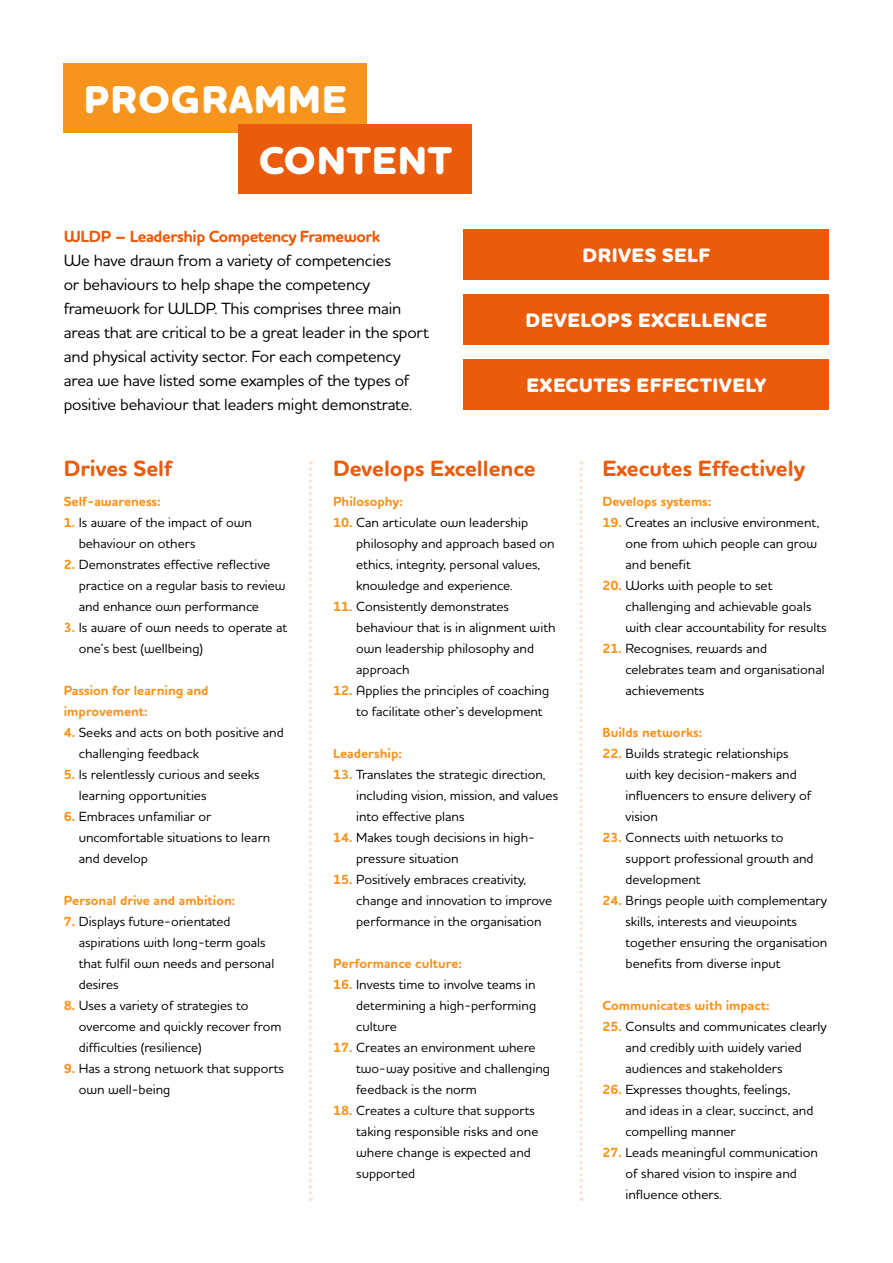
<style>
.page{position:relative;width:893px;height:1263px;background:#fff}
.page>*{position:absolute;margin:0;border:0;box-sizing:border-box;transform-origin:0 0}
.t1{font:800 39.45px/60.2px "Houschka Rounded";letter-spacing:.02em;color:#fff}
.t2{font:700 22.5px "Houschka Rounded";color:#ea5b0b}
.t3{font:800 19.8px "Houschka Rounded";letter-spacing:.02em;color:#fff}
.t4{font:500 16.5px/24px "Houschka Rounded";letter-spacing:-.01em;color:#000}
.t5{font:700 16.5px "Houschka Rounded";letter-spacing:-.03em;color:#ea5b0b}
.t6{font:500 13.5px/21px "Houschka Rounded";color:#000}
.t7{font:700 13.5px/21px "Houschka Rounded";color:#f7941e}
.s1{font-weight:700;color:#f7941e}
</style>
<div class="page">
<div style="left:64px;top:64px;width:303px;height:69px;background:#f7941e"></div>
<div style="left:239px;top:124px;width:233px;height:69px;background:#ea5b0b"></div>
<div style="left:463px;top:294px;width:366px;height:51px;background:#ea5b0b"></div>
<div style="left:463px;top:229px;width:366px;height:50px;background:#ea5b0b"></div>
<div style="left:463px;top:359px;width:366px;height:51px;background:#ea5b0b"></div>
<svg style="left:309px;top:461px;width:3px;height:740px"></svg>
<svg style="left:580px;top:461px;width:3px;height:740px"></svg>
<h1 class="t1" style="left:259px;top:72px;width:195px;text-indent:-175px">PROGRAMME<br>CONTENT</h1>
<p class="t5" style="left:64px;top:225px;width:318px">WLDP – Leadership Competency Framework</p>
<p class="t4" style="left:64px;top:248px;width:367px">We have drawn from a variety of competencies<br>or behaviours to help shape the competency framework for WLDP. This comprises three main areas that are critical to be a great leader in the sport and physical activity sector. For each competency area we have listed some examples of the types of positive behaviour that leaders might demonstrate.</p>
<h3 class="t3" style="left:583px;top:242px;width:129px">DRIVES SELF</h3>
<h3 class="t3" style="left:526px;top:308px;width:243px">DEVELOPS EXCELLENCE</h3>
<h3 class="t3" style="left:526px;top:373px;width:241px">EXECUTES EFFECTIVELY</h3>
<h2 class="t2" style="left:64px;top:454px;width:110px">Drives Self</h2>
<p class="t7" style="left:64px;top:491px;width:98px">Self-awareness:</p>
<p class="t6" style="left:79px;top:511px;width:175px;text-indent:-15px"><span class="s1">1.</span> Is aware of the impact of own behaviour on others</p>
<p class="t6" style="left:79px;top:553px;width:208px;text-indent:-15px"><span class="s1">2.</span> Demonstrates effective reflective practice on a regular basis to review and enhance own performance</p>
<p class="t6" style="left:79px;top:616px;width:210px;text-indent:-15px"><span class="s1">3.</span> Is aware of own needs to operate at one’s best (wellbeing)</p>
<p class="t7" style="left:64px;top:680px;width:146px">Passion for learning and improvement:</p>
<p class="t6" style="left:79px;top:721px;width:206px;text-indent:-15px"><span class="s1">4.</span> Seeks and acts on both positive and challenging feedback</p>
<p class="t6" style="left:79px;top:763px;width:182px;text-indent:-15px"><span class="s1">5.</span> Is relentlessly curious and seeks learning opportunities</p>
<p class="t6" style="left:79px;top:805px;width:193px;text-indent:-15px"><span class="s1">6.</span> Embraces unfamiliar or uncomfortable situations to learn and develop</p>
<p class="t7" style="left:64px;top:890px;width:173px">Personal drive and ambition:</p>
<p class="t6" style="left:79px;top:910px;width:197px;text-indent:-15px"><span class="s1">7.</span> Displays future-orientated aspirations with long-term goals that fulfil own needs and personal desires</p>
<p class="t6" style="left:79px;top:994px;width:204px;text-indent:-15px"><span class="s1">8.</span> Uses a variety of strategies to overcome and quickly recover from difficulties (resilience)</p>
<p class="t6" style="left:79px;top:1057px;width:207px;text-indent:-15px"><span class="s1">9.</span> Has a strong network that supports own well-being</p>
<h2 class="t2" style="left:333px;top:454px;width:204px">Develops Excellence</h2>
<p class="t7" style="left:333px;top:491px;width:71px">Philosophy:</p>
<p class="t6" style="left:356px;top:511px;width:200px;text-indent:-23px"><span class="s1">10.</span> Can articulate own leadership philosophy and approach based on ethics, integrity, personal values, knowledge and experience.</p>
<p class="t6" style="left:356px;top:595px;width:201px;text-indent:-23px"><span class="s1">11.</span> Consistently demonstrates behaviour that is in alignment with own leadership philosophy and approach</p>
<p class="t6" style="left:356px;top:679px;width:194px;text-indent:-23px"><span class="s1">12.</span> Applies the principles of coaching to facilitate other’s development</p>
<p class="t7" style="left:333px;top:743px;width:70px">Leadership:</p>
<p class="t6" style="left:356px;top:763px;width:203px;text-indent:-23px"><span class="s1">13.</span> Translates the strategic direction, including vision, mission, and values into effective plans</p>
<p class="t6" style="left:356px;top:826px;width:180px;text-indent:-23px"><span class="s1">14.</span> Makes tough decisions in high&shy;pressure situation</p>
<p class="t6" style="left:356px;top:868px;width:197px;text-indent:-23px"><span class="s1">15.</span> Positively embraces creativity, change and innovation to improve performance in the organisation</p>
<p class="t7" style="left:333px;top:953px;width:130px">Performance culture:</p>
<p class="t6" style="left:356px;top:973px;width:182px;text-align:justify;text-indent:-23px"><span class="s1">16.</span> Invests time to involve teams in determining a high-performing culture</p>
<p class="t6" style="left:356px;top:1036px;width:195px;text-indent:-23px"><span class="s1">17.</span> Creates an environment where two-way positive and challenging feedback is the norm</p>
<p class="t6" style="left:356px;top:1099px;width:184px;text-indent:-23px"><span class="s1">18.</span> Creates a culture that supports taking responsible risks and one where change is expected and supported</p>
<h2 class="t2" style="left:602px;top:454px;width:204px">Executes Effectively</h2>
<p class="t7" style="left:602px;top:491px;width:111px">Develops systems:</p>
<p class="t6" style="left:625px;top:511px;width:195px;text-indent:-23px"><span class="s1">19.</span> Creates an inclusive environment, one from which people can grow and benefit</p>
<p class="t6" style="left:625px;top:574px;width:203px;text-indent:-23px"><span class="s1">20.</span> Works with people to set challenging and achievable goals with clear accountability for results</p>
<p class="t6" style="left:625px;top:637px;width:201px;text-indent:-23px"><span class="s1">21.</span> Recognises, rewards and celebrates team and organisational achievements</p>
<p class="t7" style="left:602px;top:722px;width:101px">Builds networks:</p>
<p class="t6" style="left:625px;top:742px;width:187px;text-indent:-23px"><span class="s1">22.</span> Builds strategic relationships with key decision-makers and influencers to ensure delivery of vision</p>
<p class="t6" style="left:625px;top:826px;width:190px;text-indent:-23px"><span class="s1">23.</span> Connects with networks to support professional growth and development</p>
<p class="t6" style="left:625px;top:889px;width:203px;text-indent:-23px"><span class="s1">24.</span> Brings people with complementary skills, interests and viewpoints together ensuring the organisation benefits from diverse input</p>
<p class="t7" style="left:602px;top:995px;width:169px">Communicates with impact:</p>
<p class="t6" style="left:625px;top:1015px;width:203px;text-indent:-23px"><span class="s1">25.</span> Consults and communicates clearly and credibly with widely varied audiences and stakeholders</p>
<p class="t6" style="left:625px;top:1078px;width:189px;text-indent:-23px"><span class="s1">26.</span> Expresses thoughts, feelings, and ideas in a clear, succinct, and compelling manner</p>
<p class="t6" style="left:625px;top:1141px;width:194px;text-indent:-23px"><span class="s1">27.</span> Leads meaningful communication of shared vision to inspire and influence others.</p>
</div>
